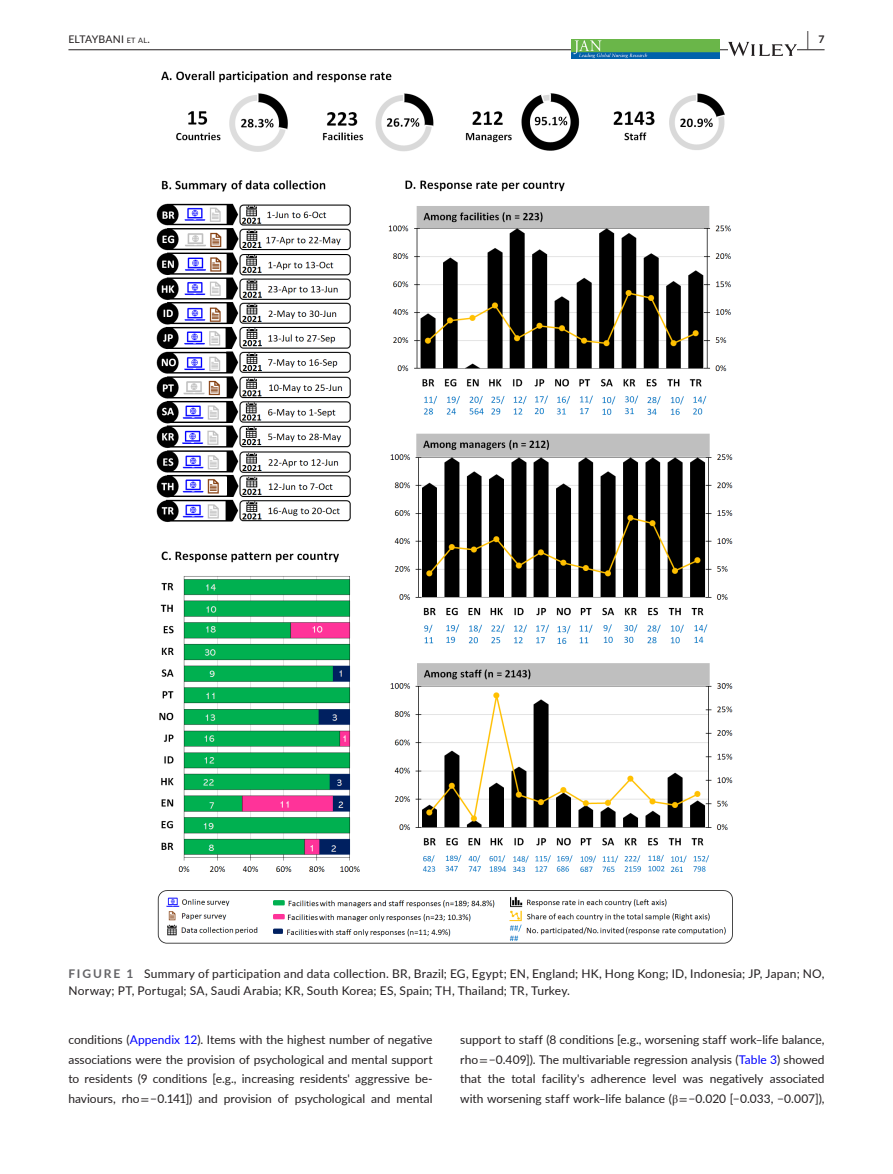
<style>
.page{position:relative;width:893px;height:1174px;background:#fff}
.page>*{position:absolute;margin:0;border:0;box-sizing:border-box;transform-origin:0 0}
.t1{font:700 19.5px "Lato";color:#231f20;scale:.43 1}
.t2{font:12px/19.5px "Lato";letter-spacing:.01em;color:#231f20;text-align:justify}
.t3{font:10.5px "Lato";letter-spacing:.01em;color:#231f20}
.s1{font-size:7.35px}
.s2{font-weight:700;color:#636366}
.s3{color:#00f}
.s4{font-family:"STIX"}
</style>
<div class="page">
<hr style="left:68px;top:49px;width:756px;height:1px;background:#231f20">
<img style="left:571px;top:39px;width:149px;height:20px">
<svg style="left:728px;top:42px;width:69px;height:14px"></svg>
<img style="left:156px;top:71px;width:577px;height:873px">
<p class="t3" style="left:68px;top:31px;width:83px">ELTAYBANI <span class="s1">et al</span>.</p>
<h1 class="t1" style="left:807px;top:25px;width:43px">| <sup>7</sup></h1>
<p class="t2" style="left:68px;top:965px;width:757px;line-height:16.5px"><span class="s2">FIGURE 1</span> Summary of participation and data collection. BR, Brazil; EG, Egypt; EN, England; HK, Hong Kong; ID, Indonesia; JP, Japan; NO,<br>Norway; PT, Portugal; SA, Saudi Arabia; KR, South Korea; ES, Spain; TH, Thailand; TR, Turkey.</p>
<p class="t2" style="left:68px;top:1029px;width:366px">conditions (<span class="s3">Appendix 12</span>). Items with the highest number of negative associations were the provision of psychological and mental support to residents (9 conditions [e.g., increasing residents' aggressive be&shy;haviours, rho <span class="s4">=</span> −0.141]) and provision of psychological and mental</p>
<p class="t2" style="left:460px;top:1029px;width:366px">support to staff (8 conditions [e.g., worsening staff work–life balance, rho <span class="s4">=</span> −0.409]). The multivariable regression analysis (<span class="s3">Table 3</span>) showed that the total facility's adherence level was negatively associated with worsening staff work–life balance (<span class="s4">β=</span> −0.020 [−0.033, −0.007]),</p>
</div>
